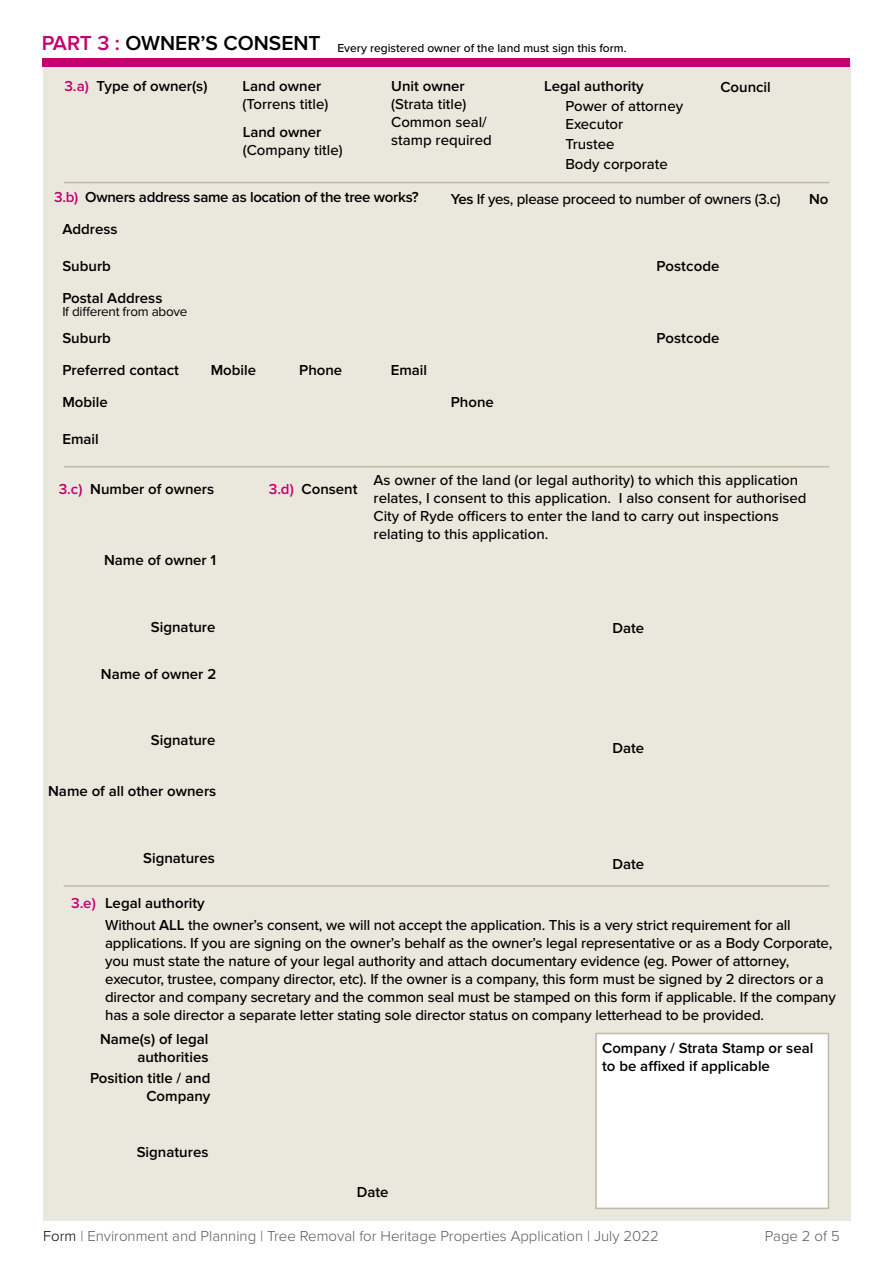
<style>
.page{position:relative;width:893px;height:1263px;background:#fff}
.page>*{position:absolute;margin:0;border:0;box-sizing:border-box;transform-origin:0 0}
.t1{font:600 21px "Proxima Nova";color:#000}
.t2{font:500 15px/18px "Proxima Nova";letter-spacing:-.01em;color:#000}
.t3{font:600 15px/18px "Proxima Nova";color:#000;text-align:right}
.t4{font:300 15px "Proxima Nova";color:#58595b}
.t5{font:600 15px "Proxima Nova";letter-spacing:-.02em;color:#000}
.t6{font:13.5px "Proxima Nova";letter-spacing:-.02em;color:#000}
.t7{font:500 12px "Proxima Nova";color:#000}
.s1{color:#c6006f}
.s2{font-weight:600}
.s3{font-weight:600;color:#c6006f}
.s4{color:#000}
</style>
<div class="page">
<div style="left:43px;top:62px;width:808px;height:1158px;background:#eae7dd"></div>
<hr style="left:64px;top:466px;width:765px;height:1px;background:#c2b9a7">
<hr style="left:64px;top:885px;width:765px;height:2px;background:#c2b9a7">
<hr style="left:64px;top:182px;width:765px;height:1px;background:#c2b9a7">
<div style="left:595px;top:1033px;width:234px;height:176px;background:#fff;border:2px solid #c2b9a7"></div>
<div style="left:42px;top:58px;width:808px;height:9px;background:#c6006f"></div>
<h1 class="t1" style="left:42px;top:31px;width:281px"><span class="s1">PART 3 :</span> OWNER’S CONSENT</h1>
<p class="t7" style="left:337px;top:41px;width:291px">Every registered owner of the land must sign this form.</p>
<p class="t3" style="left:64px;top:77px;width:145px"><span class="s1">3.a)</span> Type of owner(s)</p>
<p class="t3" style="left:243px;top:77px;width:80px">Land owner</p>
<p class="t2" style="left:243px;top:95px;width:87px">(Torrens title)</p>
<p class="t3" style="left:243px;top:124px;width:80px">Land owner</p>
<p class="t2" style="left:243px;top:142px;width:101px">(Company title)</p>
<p class="t3" style="left:391px;top:77px;width:75px">Unit owner</p>
<p class="t2" style="left:391px;top:95px;width:102px">(Strata title)<br>Common seal/ stamp required</p>
<p class="t3" style="left:544px;top:77px;width:101px">Legal authority</p>
<p class="t3" style="left:720px;top:78px;width:52px">Council</p>
<p class="t2" style="left:565px;top:97px;width:119px">Power of attorney<br>Executor</p>
<p class="t2" style="left:565px;top:134px;width:104px;line-height:20.1px">Trustee<br>Body corporate</p>
<p class="t5" style="left:54px;top:189px;width:366px"><span class="s1">3.b)</span> Owners address same as location of the tree works?</p>
<p class="t2" style="left:451px;top:190px;width:331px"><span class="s2">Yes</span> If yes, please proceed to number of owners (3.c)</p>
<p class="t3" style="left:809px;top:190px;width:21px">No</p>
<p class="t3" style="left:62px;top:221px;width:57px">Address</p>
<p class="t3" style="left:62px;top:258px;width:50px">Suburb</p>
<p class="t3" style="left:656px;top:258px;width:65px">Postcode</p>
<p class="t3" style="left:62px;top:289px;width:102px">Postal Address</p>
<p class="t6" style="left:62px;top:304px;width:127px">If different from above</p>
<p class="t3" style="left:62px;top:330px;width:50px">Suburb</p>
<p class="t3" style="left:656px;top:330px;width:65px">Postcode</p>
<p class="t3" style="left:62px;top:362px;width:118px">Preferred contact</p>
<p class="t3" style="left:211px;top:362px;width:47px">Mobile</p>
<p class="t3" style="left:299px;top:362px;width:45px">Phone</p>
<p class="t3" style="left:391px;top:362px;width:38px">Email</p>
<p class="t3" style="left:62px;top:393px;width:47px">Mobile</p>
<p class="t3" style="left:451px;top:393px;width:45px">Phone</p>
<p class="t3" style="left:62px;top:430px;width:38px">Email</p>
<p class="t3" style="left:59px;top:481px;width:157px"><span class="s1">3.c)</span> Number of owners</p>
<p class="t3" style="left:269px;top:481px;width:90px"><span class="s1">3.d)</span> Consent</p>
<p class="t3" style="left:104px;top:552px;width:114px">Name of owner 1</p>
<p class="t2" style="left:374px;top:471px;width:434px">As owner of the land (or legal authority) to which this application relates, I consent to this application. I also consent for authorised City of Ryde officers to enter the land to carry out inspections relating to this application.</p>
<p class="t3" style="left:151px;top:618px;width:66px">Signature</p>
<p class="t3" style="left:101px;top:666px;width:117px">Name of owner 2</p>
<p class="t3" style="left:612px;top:620px;width:33px">Date</p>
<p class="t3" style="left:151px;top:732px;width:66px">Signature</p>
<p class="t3" style="left:48px;top:783px;width:170px">Name of all other owners</p>
<p class="t3" style="left:612px;top:739px;width:33px">Date</p>
<p class="t3" style="left:143px;top:849px;width:73px">Signatures</p>
<p class="t3" style="left:612px;top:855px;width:33px">Date</p>
<p class="t2" style="left:105px;top:892px;width:687px;line-height:22.2px;text-indent:-34px"><span class="s3">3.e)</span> <span class="s2">Legal authority<br></span>Without <span class="s2">ALL</span> the owner’s consent, we will not accept the application. This is a very strict requirement for all</p>
<p class="t2" style="left:105px;top:935px;width:732px">applications. If you are signing on the owner’s behalf as the owner’s legal representative or as a Body Corporate, you must state the nature of your legal authority and attach documentary evidence (eg. Power of attorney, executor, trustee, company director, etc). If the owner is a company, this form must be signed by 2 directors or a director and company secretary and the common seal must be stamped on this form if applicable. If the company has a sole director a separate letter stating sole director status on company letterhead to be provided.</p>
<p class="t3" style="left:100px;top:1031px;width:110px">Name(s) of legal authorities</p>
<p class="t3" style="left:90px;top:1070px;width:122px">Position title / and<br>Company</p>
<p class="t3" style="left:137px;top:1143px;width:73px">Signatures</p>
<p class="t3" style="left:357px;top:1184px;width:33px">Date</p>
<p class="t3" style="left:602px;top:1039px;width:213px;text-align:left">Company / Strata Stamp or seal to be affixed if applicable</p>
<p class="t4" style="left:43px;top:1227px;width:617px"><span class="s4">Form</span> | Environment and Planning | Tree Removal for Heritage Properties Application | July 2022</p>
<p class="t4" style="left:765px;top:1227px;width:76px">Page 2 of 5</p>
</div>
